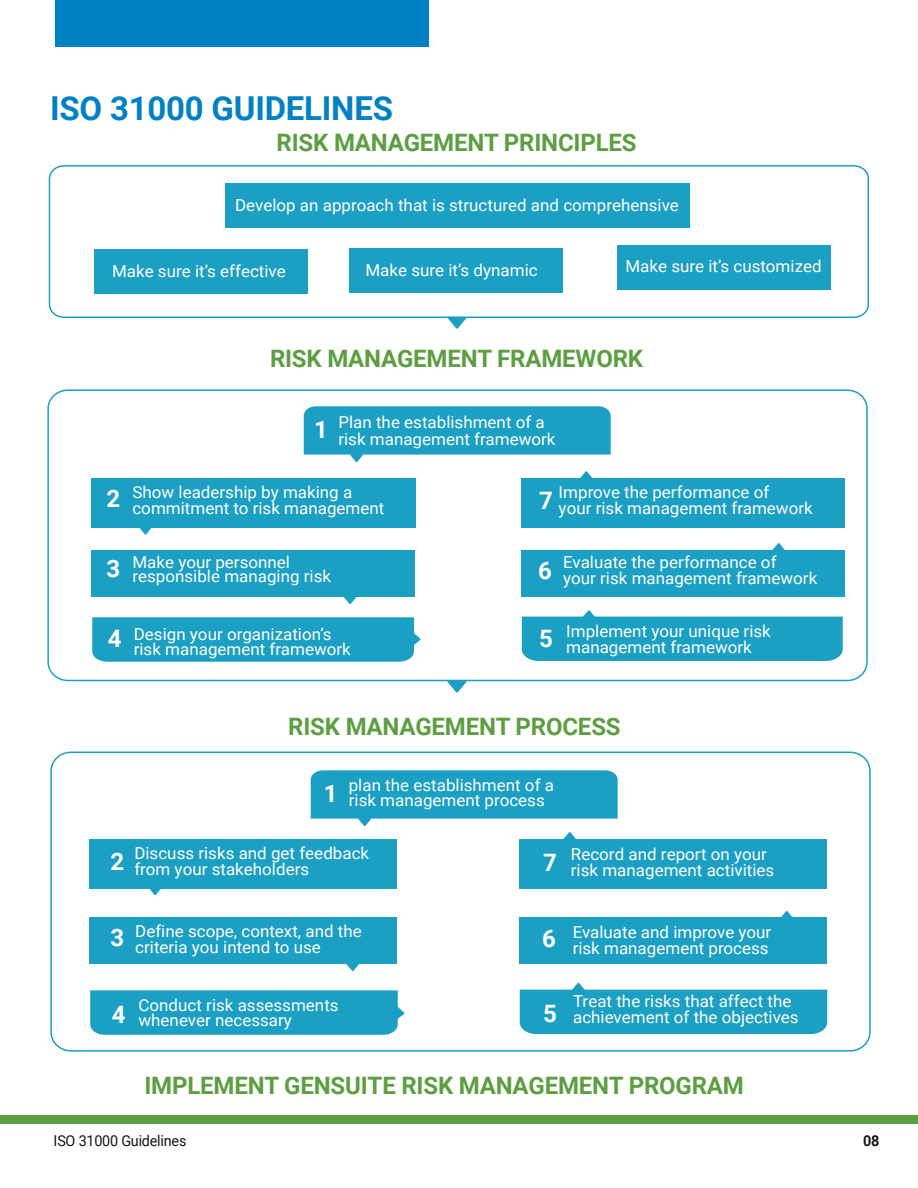
<style>
.page{position:relative;width:918px;height:1188px;background:#fff}
.page>*{position:absolute;margin:0;border:0;box-sizing:border-box;transform-origin:0 0}
.t1{font:700 33px "Roboto";letter-spacing:-.005em;color:#0081c3}
.t2{font:700 24px "Roboto";letter-spacing:-.005em;color:#5e9e42}
.t3{font:700 24px "Roboto";color:#fff}
.t4{font:16.5px/15.9px "Roboto";color:#fff}
.t5{font:15px "Roboto";letter-spacing:-.015em;color:#161616;scale:.96 1}
.t6{font:700 15px "Roboto";color:#161616;scale:.96 1}
</style>
<div class="page">
<div style="left:55px;top:0;width:374px;height:47px;background:#0081c3"></div>
<div style="left:0;top:1115px;width:918px;height:8px;background:#5e9e42"></div>
<svg style="left:48px;top:165px;width:822px;height:153px"></svg>
<div style="left:47px;top:389px;width:821px;height:292px;border:2px solid #1b9fc3;border-radius:19px"></div>
<div style="left:50px;top:752px;width:821px;height:300px;border:2px solid #1b9fc3;border-radius:19px"></div>
<div style="left:225px;top:183px;width:464px;height:45px;background:#1b9fc3"></div>
<div style="left:94px;top:249px;width:213px;height:45px;background:#1b9fc3"></div>
<div style="left:350px;top:248px;width:213px;height:45px;background:#1b9fc3"></div>
<div style="left:617px;top:246px;width:213px;height:44px;background:#1b9fc3"></div>
<div style="left:91px;top:478px;width:325px;height:49px;background:#1b9fc3"></div>
<div style="left:91px;top:550px;width:324px;height:47px;background:#1b9fc3"></div>
<div style="left:522px;top:478px;width:323px;height:49px;background:#1b9fc3"></div>
<div style="left:522px;top:550px;width:323px;height:47px;background:#1b9fc3"></div>
<svg style="left:304px;top:406px;width:307px;height:56px;background:#3aaccb"></svg>
<svg style="left:139px;top:527px;width:13px;height:8px"></svg>
<svg style="left:148px;top:888px;width:14px;height:7px"></svg>
<svg style="left:343px;top:597px;width:14px;height:7px"></svg>
<svg style="left:447px;top:317px;width:20px;height:12px"></svg>
<svg style="left:447px;top:681px;width:20px;height:12px"></svg>
<div style="left:92px;top:617px;width:329px;height:45px;background:#1b9fc3"></div>
<svg style="left:522px;top:610px;width:321px;height:51px;background:#39abca"></svg>
<svg style="left:772px;top:543px;width:13px;height:7px"></svg>
<svg style="left:780px;top:911px;width:13px;height:7px"></svg>
<svg style="left:563px;top:832px;width:13px;height:7px"></svg>
<svg style="left:580px;top:471px;width:13px;height:7px"></svg>
<svg style="left:311px;top:770px;width:307px;height:56px;background:#3aaccb"></svg>
<div style="left:89px;top:839px;width:307px;height:49px;background:#1b9fc3"></div>
<div style="left:89px;top:917px;width:307px;height:47px;background:#1b9fc3"></div>
<div style="left:520px;top:839px;width:307px;height:49px;background:#1b9fc3"></div>
<div style="left:520px;top:918px;width:307px;height:46px;background:#1b9fc3"></div>
<svg style="left:520px;top:983px;width:307px;height:51px;background:#39abca"></svg>
<svg style="left:346px;top:964px;width:13px;height:7px"></svg>
<svg style="left:90px;top:990px;width:315px;height:45px;background:#23a2c5"></svg>
<h1 class="t1" style="left:50px;top:85px;width:344px">ISO 31000 GUIDELINES</h1>
<h2 class="t2" style="left:277px;top:126px;width:361px">RISK MANAGEMENT PRINCIPLES</h2>
<p class="t4" style="left:235px;top:197px;width:445px">Develop an approach that is structured and comprehensive</p>
<p class="t4" style="left:112px;top:263px;width:175px">Make sure it’s effective</p>
<p class="t4" style="left:365px;top:262px;width:174px">Make sure it’s dynamic</p>
<p class="t4" style="left:625px;top:258px;width:198px">Make sure it’s customized</p>
<h2 class="t2" style="left:270px;top:342px;width:375px">RISK MANAGEMENT FRAMEWORK</h2>
<h2 class="t3" style="left:107px;top:482px;width:15px">2</h2>
<p class="t4" style="left:338px;top:413px;width:219px;line-height:17.4px">Plan the establishment of a risk management framework</p>
<p class="t4" style="left:132px;top:484px;width:253px">Show leadership by making a commitment to risk management</p>
<h2 class="t3" style="left:314px;top:413px;width:15px">1</h2>
<p class="t4" style="left:539px;top:483px;width:275px;text-indent:19px">Improve the performance of<br><sup>7</sup> your risk management framework</p>
<p class="t4" style="left:107px;top:554px;width:226px;line-height:14.4px;text-indent:26px">Make your personnel<br><sup>3</sup> responsible managing risk</p>
<p class="t4" style="left:538px;top:553px;width:281px;text-indent:25px">Evaluate the performance of<br><sup>6</sup> your risk management framework</p>
<h2 class="t3" style="left:108px;top:622px;width:15px">4</h2>
<p class="t4" style="left:134px;top:625px;width:219px">Design your organization’s risk management framework</p>
<p class="t4" style="left:539px;top:623px;width:233px;text-indent:27px">Implement your unique risk<br><sup>5</sup> management framework</p>
<h2 class="t2" style="left:288px;top:710px;width:334px">RISK MANAGEMENT PROCESS</h2>
<h2 class="t3" style="left:111px;top:845px;width:15px">2</h2>
<p class="t4" style="left:349px;top:778px;width:207px;line-height:14.4px">plan the establishment of a risk management process</p>
<p class="t4" style="left:134px;top:844px;width:236px">Discuss risks and get feedback from your stakeholders</p>
<h2 class="t3" style="left:324px;top:777px;width:15px">1</h2>
<h2 class="t3" style="left:543px;top:846px;width:15px">7</h2>
<p class="t4" style="left:571px;top:845px;width:205px">Record and report on your risk management activities</p>
<h2 class="t3" style="left:111px;top:920px;width:15px">3</h2>
<p class="t4" style="left:135px;top:923px;width:228px">Define scope, context, and the criteria you intend to use</p>
<h2 class="t3" style="left:112px;top:998px;width:15px">4</h2>
<p class="t4" style="left:139px;top:996px;width:202px">Conduct risk assessments whenever necessary</p>
<h2 class="t3" style="left:542px;top:922px;width:15px">6</h2>
<h2 class="t3" style="left:543px;top:996px;width:15px">5</h2>
<p class="t4" style="left:573px;top:924px;width:200px">Evaluate and improve your risk management process</p>
<p class="t4" style="left:573px;top:993px;width:227px">Treat the risks that affect the achievement of the objectives</p>
<h2 class="t2" style="left:144px;top:1068px;width:601px">IMPLEMENT GENSUITE RISK MANAGEMENT PROGRAM</h2>
<p class="t5" style="left:54px;top:1130px;width:140px">ISO 31000 Guidelines</p>
<p class="t6" style="left:863px;top:1130px;width:18px">08</p>
</div>
